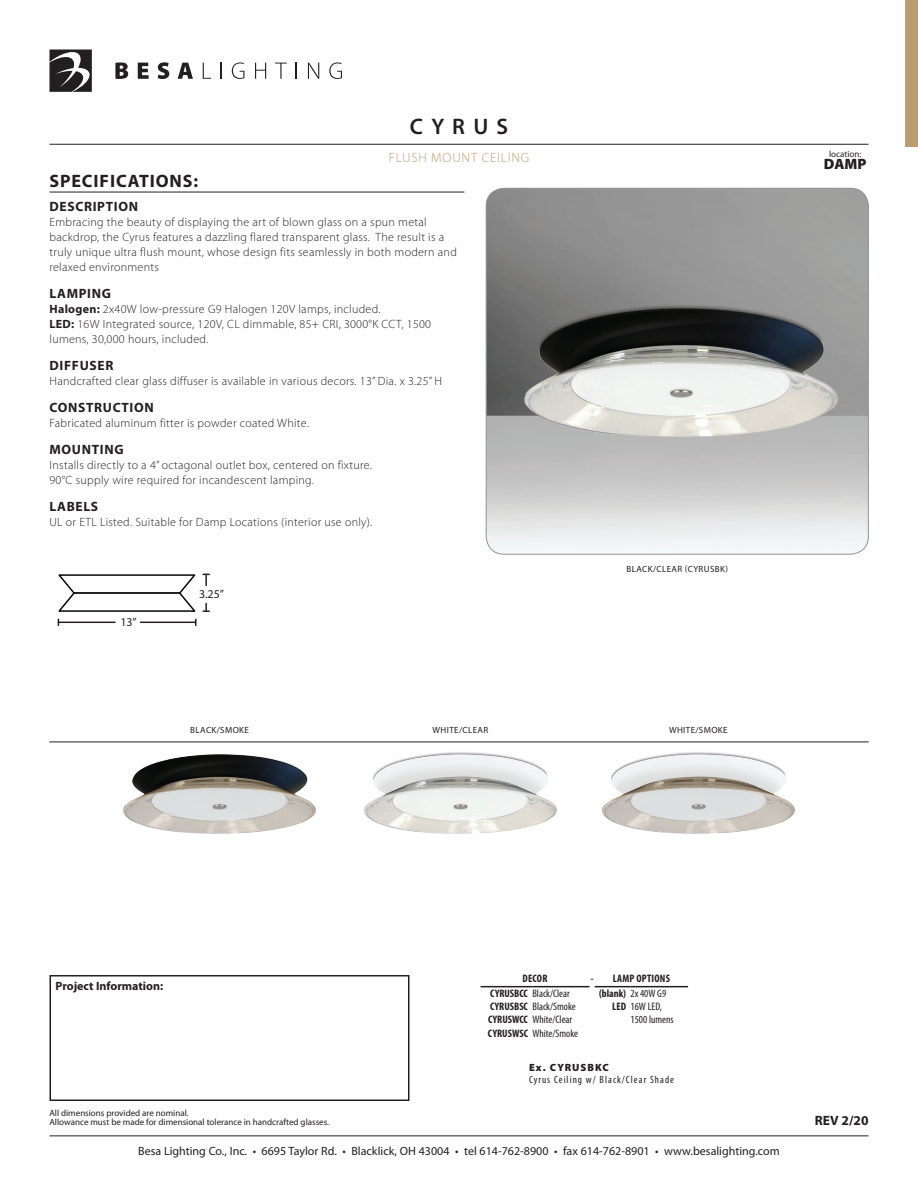
<style>
.page{position:relative;width:918px;height:1188px;background:#fff}
.page>*{position:absolute;margin:0;border:0;box-sizing:border-box;transform-origin:0 0}
.t1{font:600 22.5px "Myriad Pro";letter-spacing:.37em;color:#231f20}
.t2{font:700 18px "Myriad Pro";letter-spacing:.05em;color:#231f20}
.t3{font:900 15px "Myriad Pro";color:#231f20}
.t4{font:700 13.5px "Myriad Pro";letter-spacing:.05em;color:#231f20}
.t5{font:300 13.5px "Myriad Pro";letter-spacing:.06em;color:#bc9c70}
.t6{font:300 12px/15px "Myriad Pro";letter-spacing:.025em;color:#231f20}
.t7{font:12px "Myriad Pro";color:#231f20}
.t8{font:700 12px "Myriad Pro";color:#231f20}
.t9{font:11.85px "Myriad Pro";color:#231f20}
.t10{font:condensed 10.8px "Myriad Pro";color:#231f20}
.t11{font:700 condensed 10.8px "Myriad Pro";letter-spacing:.02em;color:#231f20}
.t12{font:condensed 10.5px "Myriad Pro";letter-spacing:.1em;color:#231f20}
.t13{font:900 10.5px "Myriad Pro";letter-spacing:.1em;color:#231f20}
.t14{font:9px/9px "Myriad Pro";color:#231f20}
.t15{font:9px "Myriad Pro";letter-spacing:.045em;color:#231f20}
.s1{font-weight:700}
.s2{font-weight:400}
</style>
<div class="page">
<hr style="left:50px;top:1136px;width:818px;height:1px;background:#231f20">
<svg style="left:115px;top:62px;width:13px;height:17px"></svg>
<svg style="left:138px;top:63px;width:11px;height:16px"></svg>
<svg style="left:158px;top:62px;width:11px;height:17px"></svg>
<svg style="left:178px;top:63px;width:15px;height:16px"></svg>
<svg style="left:203px;top:63px;width:8px;height:16px"></svg>
<svg style="left:221px;top:63px;width:1px;height:16px"></svg>
<svg style="left:232px;top:62px;width:12px;height:17px"></svg>
<svg style="left:255px;top:63px;width:11px;height:16px"></svg>
<svg style="left:275px;top:63px;width:12px;height:16px"></svg>
<svg style="left:296px;top:63px;width:1px;height:16px"></svg>
<svg style="left:308px;top:63px;width:11px;height:16px"></svg>
<svg style="left:329px;top:62px;width:13px;height:17px"></svg>
<svg style="left:50px;top:50px;width:42px;height:42px"></svg>
<hr style="left:50px;top:144px;width:818px;height:1px;background:#231f20">
<div style="left:905px;top:1px;width:13px;height:146px;background:#bc9c70"></div>
<div style="left:50px;top:975px;width:360px;height:126px;border:2px solid #231f20"></div>
<img style="left:123px;top:754px;width:193px;height:80px">
<img style="left:364px;top:752px;width:193px;height:82px">
<img style="left:602px;top:752px;width:193px;height:82px">
<img style="left:486px;top:188px;width:382px;height:366px">
<hr style="left:50px;top:192px;width:414px;height:1px;background:#231f20">
<img style="left:504px;top:223px;width:341px;height:296px">
<hr style="left:58px;top:622px;width:57px;height:1px;background:#231f20">
<hr style="left:141px;top:622px;width:55px;height:1px;background:#231f20">
<svg style="left:58px;top:574px;width:151px;height:38px"></svg>
<hr style="left:481px;top:986px;width:51px;height:1px;background:#231f20">
<hr style="left:532px;top:986px;width:57px;height:1px;background:#231f20">
<hr style="left:595px;top:986px;width:36px;height:1px;background:#231f20">
<hr style="left:631px;top:986px;width:57px;height:1px;background:#231f20">
<hr style="left:50px;top:742px;width:818px;height:1px;background:#231f20">
<h1 class="t1" style="left:410px;top:113px;width:100px">CYRUS</h1>
<p class="t5" style="left:389px;top:149px;width:142px">Flush mount ceiling</p>
<p class="t14" style="left:829px;top:149px;width:34px">location:</p>
<p class="t3" style="left:824px;top:154px;width:44px">DAMP</p>
<h2 class="t2" style="left:50px;top:170px;width:150px">SPECIFICATIONS:</h2>
<p class="t4" style="left:50px;top:198px;width:90px">DESCRIPTION</p>
<p class="t6" style="left:50px;top:215px;width:409px">Embracing the beauty of displaying the art of blown glass on a spun metal backdrop, the Cyrus features a dazzling flared transparent glass. The result is a truly unique ultra flush mount, whose design fits seamlessly in both modern and relaxed environments</p>
<p class="t4" style="left:50px;top:285px;width:63px">LAMPING</p>
<p class="t6" style="left:50px;top:302px;width:383px"><span class="s1">Halogen:</span> 2x40W low-pressure G9 Halogen 120V lamps, included.<br><span class="s1">LED:</span> 16W Integrated source, 120V, CL dimmable, 85+ CRI, 3000°K CCT, 1500 lumens, 30,000 hours, included.</p>
<p class="t4" style="left:50px;top:357px;width:65px">DIFFUSER</p>
<p class="t6" style="left:50px;top:374px;width:394px">Handcrafted clear glass diffuser is available in various decors. 13” Dia. x 3.25” H</p>
<p class="t4" style="left:50px;top:399px;width:106px">CONSTRUCTION</p>
<p class="t6" style="left:50px;top:416px;width:261px">Fabricated aluminum fitter is powder coated White.</p>
<p class="t4" style="left:50px;top:441px;width:76px">MOUNTING</p>
<p class="t6" style="left:50px;top:458px;width:324px">Installs directly to a 4” octagonal outlet box, centered on fixture.<br>90°C supply wire required for incandescent lamping.</p>
<p class="t4" style="left:50px;top:498px;width:50px">LABELS</p>
<p class="t6" style="left:50px;top:515px;width:324px">UL or ETL Listed. Suitable for Damp Locations (interior use only).</p>
<p class="t9" style="left:120px;top:615px;width:18px">13”</p>
<p class="t9" style="left:199px;top:587px;width:27px">3.25”</p>
<p class="t15" style="left:626px;top:564px;width:103px">black/clear (cyrusbk)</p>
<p class="t15" style="left:190px;top:724px;width:60px">Black/smoke</p>
<p class="t15" style="left:433px;top:724px;width:57px">white/Clear</p>
<p class="t15" style="left:669px;top:724px;width:60px">white/smoke</p>
<p class="t8" style="left:56px;top:978px;width:109px">Project Information:</p>
<p class="t14" style="left:50px;top:1108px;width:281px">All dimensions provided are nominal.<br>Allowance must be made for dimensional tolerance in handcrafted glasses.</p>
<p class="t11" style="left:523px;top:972px;width:27px">DECOR</p>
<p class="t11" style="left:591px;top:972px;width:81px">- LAMP OPTIONS</p>
<p class="t10" style="left:490px;top:987px;width:81px"><span class="s1">CYRUSBCC</span> Black/Clear</p>
<p class="t11" style="left:599px;top:987px;width:69px">(BLANK) <span class="s2">2x 40W G9</span></p>
<p class="t10" style="left:490px;top:1000px;width:87px"><span class="s1">CYRUSBSC</span> Black/Smoke</p>
<p class="t10" style="left:612px;top:1000px;width:51px"><span class="s1">LED</span> 16W LED,</p>
<p class="t10" style="left:488px;top:1013px;width:86px"><span class="s1">CYRUSWCC</span> White/Clear</p>
<p class="t10" style="left:631px;top:1013px;width:45px">1500 lumens</p>
<p class="t10" style="left:488px;top:1027px;width:92px"><span class="s1">CYRUSWSC</span> White/Smoke</p>
<p class="t13" style="left:529px;top:1061px;width:81px">Ex. CYRUSBKC</p>
<p class="t12" style="left:529px;top:1074px;width:147px">Cyrus Ceiling w/ Black/Clear Shade</p>
<p class="t7" style="left:138px;top:1144px;width:643px">Besa Lighting Co., Inc. • 6695 Taylor Rd. • Blacklick, OH 43004 • tel 614-762-8900 • fax 614-762-8901 • www.besalighting.com</p>
<p class="t4" style="left:815px;top:1112px;width:55px">REV 2/20</p>
</div>
